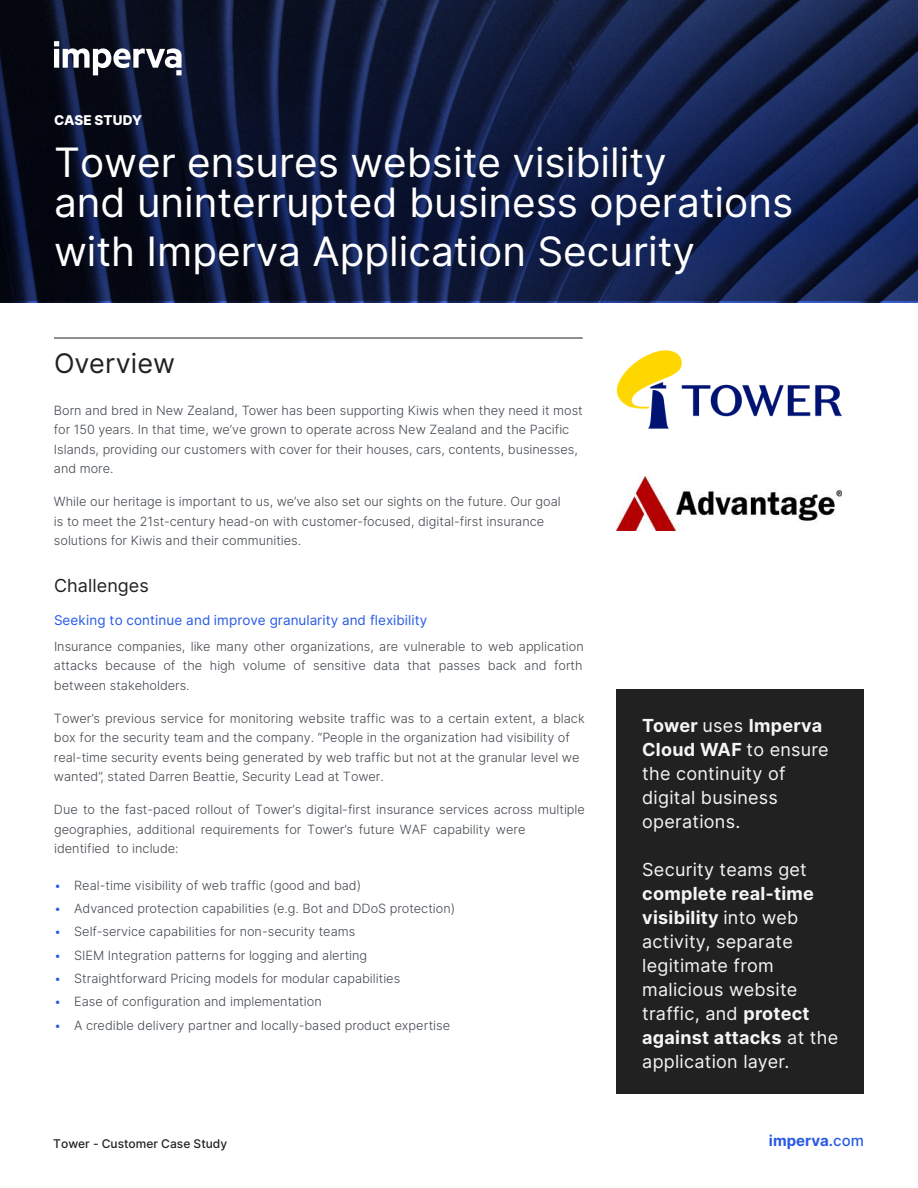
<style>
.page{position:relative;width:918px;height:1188px;background:#fff}
.page>*{position:absolute;margin:0;border:0;box-sizing:border-box;transform-origin:0 0}
.t1{font:40.5px/40.3px "Inter";color:#fff}
.t2{font:27px "Inter";letter-spacing:.005em;color:#212121}
.t3{font:18px/24px "Inter";letter-spacing:.015em;color:#f5f5f5}
.t4{font:18px "Inter";letter-spacing:.005em;color:#212121}
.t5{font:700 15px "Inter";color:#285ae6}
.t6{font:13.5px "Inter";letter-spacing:.005em;color:#285ae6}
.t7{font:800 13.5px "Inter";letter-spacing:.005em;color:#fff}
.t8{font:300 12.75px/19.5px "Inter";color:#43494f}
.t9{font:500 12px "Inter";color:#212121}
.s1{color:#285ae6}
.s2{font-weight:700}
.s3{font-weight:600}
.s4{font-weight:500}
</style>
<div class="page">
<svg style="left:0;top:0;width:918px;height:300px;background:#101a3c"></svg>
<svg style="left:54px;top:41px;width:128px;height:34px"></svg>
<hr style="left:54px;top:338px;width:529px;height:1px;background:#212121">
<div style="left:616px;top:689px;width:248px;height:405px;background:#212121"></div>
<img style="left:616px;top:350px;width:226px;height:79px">
<img style="left:616px;top:477px;width:226px;height:54px">
<p class="t7" style="left:54px;top:110px;width:90px">CASE STUDY</p>
<h1 class="t1" style="left:54px;top:141px;width:741px">Tower ensures website visibility<br>and uninterrupted business operations</h1>
<h1 class="t1" style="left:54px;top:230px;width:643px">with Imperva Application Security</h1>
<h2 class="t2" style="left:54px;top:344px;width:123px">Overview</h2>
<p class="t8" style="left:54px;top:400px;width:530px">Born and bred in New Zealand, Tower has been supporting Kiwis when they need it most for 150 years. In that time, we’ve grown to operate across New Zealand and the Pacific Islands, providing our customers with cover for their houses, cars, contents, businesses, and more.</p>
<p class="t8" style="left:54px;top:492px;width:508px">While our heritage is important to us, we’ve also set our sights on the future. Our goal is to meet the 21st-century head-on with customer-focused, digital-first insurance solutions for Kiwis and their communities.</p>
<h3 class="t4" style="left:54px;top:572px;width:96px">Challenges</h3>
<p class="t6" style="left:54px;top:610px;width:375px">Seeking to continue and improve granularity and flexibility</p>
<p class="t8" style="left:54px;top:636px;width:531px;text-align:justify">Insurance companies, like many other organizations, are vulnerable to web application attacks because of the high volume of sensitive data that passes back and forth between stakeholders.</p>
<p class="t8" style="left:54px;top:708px;width:532px">Tower’s previous service for monitoring website traffic was to a certain extent, a black box for the security team and the company. “People in the organization had visibility of real-time security events being generated by web traffic but not at the granular level we wanted”, stated Darren Beattie, Security Lead at Tower.</p>
<p class="t8" style="left:54px;top:800px;width:532px">Due to the fast-paced rollout of Tower’s digital-first insurance services across multiple geographies, additional requirements for Tower’s future WAF capability were<br>identified to include:</p>
<p class="t8" style="left:54px;top:875px;width:309px"><span class="s1">•</span> Real-time visibility of web traffic (good and bad)</p>
<p class="t8" style="left:54px;top:899px;width:403px"><span class="s1">•</span> Advanced protection capabilities (e.g. Bot and DDoS protection)</p>
<p class="t8" style="left:54px;top:922px;width:303px"><span class="s1">•</span> Self-service capabilities for non-security teams</p>
<p class="t8" style="left:54px;top:945px;width:315px"><span class="s1">•</span> SIEM Integration patterns for logging and alerting</p>
<p class="t8" style="left:54px;top:968px;width:348px"><span class="s1">•</span> Straightforward Pricing models for modular capabilities</p>
<p class="t8" style="left:54px;top:992px;width:269px"><span class="s1">•</span> Ease of configuration and implementation</p>
<p class="t8" style="left:54px;top:1015px;width:398px"><span class="s1">•</span> A credible delivery partner and locally-based product expertise</p>
<h3 class="t3" style="left:642px;top:713px;width:188px"><span class="s2">Tower</span> uses <span class="s2">Imperva<br>Cloud WAF</span> to ensure the continuity of digital business operations.</h3>
<h3 class="t3" style="left:642px;top:857px;width:166px">Security teams get</h3>
<h3 class="t3" style="left:642px;top:881px;width:198px"><span class="s2">complete real-time visibility</span> into web activity, separate legitimate from malicious website traffic, and <span class="s2">protect against attacks</span> at the application layer.</h3>
<p class="t9" style="left:53px;top:1135px;width:175px">Tower - Customer Case Study</p>
<p class="t5" style="left:769px;top:1130px;width:97px">imperva<span class="s3">.</span><span class="s4">com</span></p>
</div>
